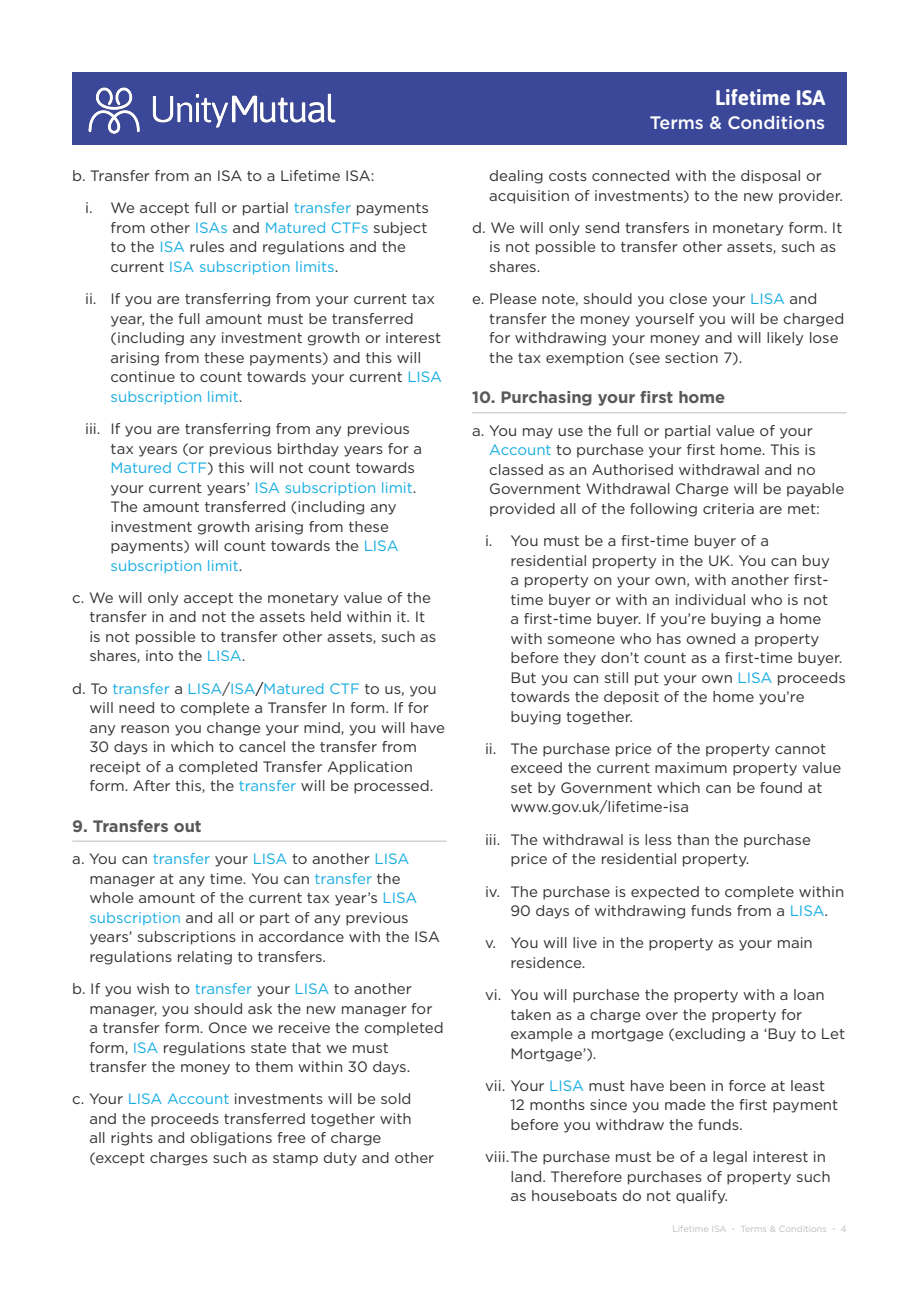
<style>
.page{position:relative;width:919px;height:1289px;background:#fff}
.page>*{position:absolute;margin:0;border:0;box-sizing:border-box;transform-origin:0 0}
.t1{font:700 21px "Asap";color:#fff}
.t2{font:500 18px "Gotham";color:#fff}
.Body_Title_w_line_break{font:700 16.5px "Gotham";color:#57585a}
.Body_Indented{font:15px/19.5px "Gotham";color:#312f30}
.t3{font:9px "Gotham";color:#bcbdc0}
.s1{color:#18ade2}
.s2{color:#000}
.s3{font-size:6px}
</style>
<div class="page">
<div style="left:72px;top:72px;width:774px;height:73px;background:#3b4798"></div>
<img style="left:88px;top:87px;width:248px;height:47px">
<hr style="left:72px;top:840px;width:374px;height:2px;background:#d1d2d4">
<hr style="left:472px;top:412px;width:374px;height:1px;background:#d1d2d4">
<p class="Body_Indented" style="left:72px;top:166px;width:303px">b. Transfer from an ISA to a Lifetime ISA:</p>
<p class="Body_Indented" style="left:111px;top:198px;width:320px;text-indent:-26px">i. We accept full or partial <span class="s1">transfer</span> payments from other <span class="s1">ISAs</span> and <span class="s1">Matured CTFs</span> subject to the <span class="s1">ISA</span> rules and regulations and the current <span class="s1">ISA subscription limits</span>.</p>
<p class="Body_Indented" style="left:111px;top:289px;width:333px;text-indent:-26px">ii. If you are transferring from your current tax year, the full amount must be transferred (including any investment growth or interest arising from these payments) and this will continue to count towards your current <span class="s1">LISA subscription limit</span>.</p>
<p class="Body_Indented" style="left:111px;top:418px;width:313px;text-indent:-26px">iii. If you are transferring from any previous tax years (or previous birthday years for a <span class="s1">Matured CTF</span>) this will not count towards your current years’ <span class="s1">ISA subscription limit</span>.<br>The amount transferred (including any investment growth arising from these payments) will count towards the <span class="s1">LISA subscription limit</span>.</p>
<p class="Body_Indented" style="left:89px;top:587px;width:348px;text-indent:-17px">c. We will only accept the monetary value of the transfer in and not the assets held within it. It is not possible to transfer other assets, such as shares, into the <span class="s1">LISA</span>.</p>
<p class="Body_Indented" style="left:89px;top:678px;width:357px;text-indent:-17px">d. To <span class="s1">transfer</span> a <span class="s1">LISA</span>/<span class="s1">ISA</span><span class="s2">/</span><span class="s1">Matured CTF</span> to us, you will need to complete a Transfer In form. If for any reason you change your mind, you will have 30 days in which to cancel the transfer from receipt of a completed Transfer Application form. After this, the <span class="s1">transfer</span> will be processed.</p>
<p class="Body_Title_w_line_break" style="left:72px;top:815px;width:131px">9. Transfers out</p>
<p class="Body_Indented" style="left:89px;top:848px;width:352px;text-indent:-17px">a. You can <span class="s1">transfer</span> your <span class="s1">LISA</span> to another <span class="s1">LISA </span>manager at any time. You can <span class="s1">transfer</span> the whole amount of the current tax year’s <span class="s1">LISA subscription</span> and all or part of any previous years’ subscriptions in accordance with the ISA regulations relating to transfers.</p>
<p class="Body_Indented" style="left:89px;top:978px;width:356px;text-indent:-17px">b. If you wish to <span class="s1">transfer</span> your <span class="s1">LISA</span> to another manager, you should ask the new manager for a transfer form. Once we receive the completed form, <span class="s1">ISA</span> regulations state that we must transfer the money to them within 30 days.</p>
<p class="Body_Indented" style="left:89px;top:1088px;width:346px;text-indent:-17px">c. Your <span class="s1">LISA Account</span> investments will be sold and the proceeds transferred together with<br>all rights and obligations free of charge (except charges such as stamp duty and other</p>
<h1 class="t1" style="left:715px;top:83px;width:112px">Lifetime ISA</h1>
<p class="t2" style="left:650px;top:111px;width:177px">Terms &amp; Conditions</p>
<p class="Body_Indented" style="left:489px;top:166px;width:355px">dealing costs connected with the disposal or acquisition of investments) to the new provider.</p>
<p class="Body_Indented" style="left:489px;top:217px;width:354px;text-indent:-17px">d. We will only send transfers in monetary form. It is not possible to transfer other assets, such as shares.</p>
<p class="Body_Indented" style="left:489px;top:289px;width:356px;text-indent:-17px">e. Please note, should you close your <span class="s1">LISA</span> and transfer the money yourself you will be charged for withdrawing your money and will likely lose the tax exemption (see section 7).</p>
<p class="Body_Title_w_line_break" style="left:472px;top:387px;width:255px">10. Purchasing your first home</p>
<p class="Body_Indented" style="left:489px;top:420px;width:356px;text-indent:-17px">a. You may use the full or partial value of your <span class="s1">Account</span> to purchase your first home. This is classed as an Authorised withdrawal and no Government Withdrawal Charge will be payable provided all of the following criteria are met:</p>
<p class="Body_Indented" style="left:510px;top:530px;width:337px;text-indent:-26px">i. You must be a first-time buyer of a residential property in the UK. You can buy<br>a property on your own, with another first&shy;time buyer or with an individual who is not<br>a first-time buyer. If you’re buying a home with someone who has owned a property before they don’t count as a first-time buyer.<br>But you can still put your own <span class="s1">LISA</span> proceeds towards the deposit of the home you’re buying together.</p>
<p class="Body_Indented" style="left:510px;top:738px;width:332px;text-indent:-26px">ii. The purchase price of the property cannot exceed the current maximum property value set by Government which can be found at www.gov.uk/lifetime-isa</p>
<p class="Body_Indented" style="left:510px;top:829px;width:302px;text-indent:-26px">iii. The withdrawal is less than the purchase price of the residential property.</p>
<p class="Body_Indented" style="left:510px;top:881px;width:335px;text-indent:-26px">iv. The purchase is expected to complete within<br>90 days of withdrawing funds from a <span class="s1">LISA</span>.</p>
<p class="Body_Indented" style="left:510px;top:932px;width:304px;text-indent:-26px">v. You will live in the property as your main residence.</p>
<p class="Body_Indented" style="left:510px;top:984px;width:336px;text-indent:-26px">vi. You will purchase the property with a loan taken as a charge over the property for example a mortgage (excluding a ‘Buy to Let Mortgage’).</p>
<p class="Body_Indented" style="left:510px;top:1075px;width:329px;text-indent:-26px">vii. Your <span class="s1">LISA</span> must have been in force at least<br>12 months since you made the first payment before you withdraw the funds.</p>
<p class="Body_Indented" style="left:510px;top:1146px;width:322px;text-indent:-26px">viii.The purchase must be of a legal interest in land. Therefore purchases of property such as houseboats do not qualify.</p>
<p class="t3" style="left:672px;top:1223px;width:176px">Lifetime ISA <span class="s3">•</span> Terms &amp; Conditions <span class="s3">•</span> 4</p>
</div>
